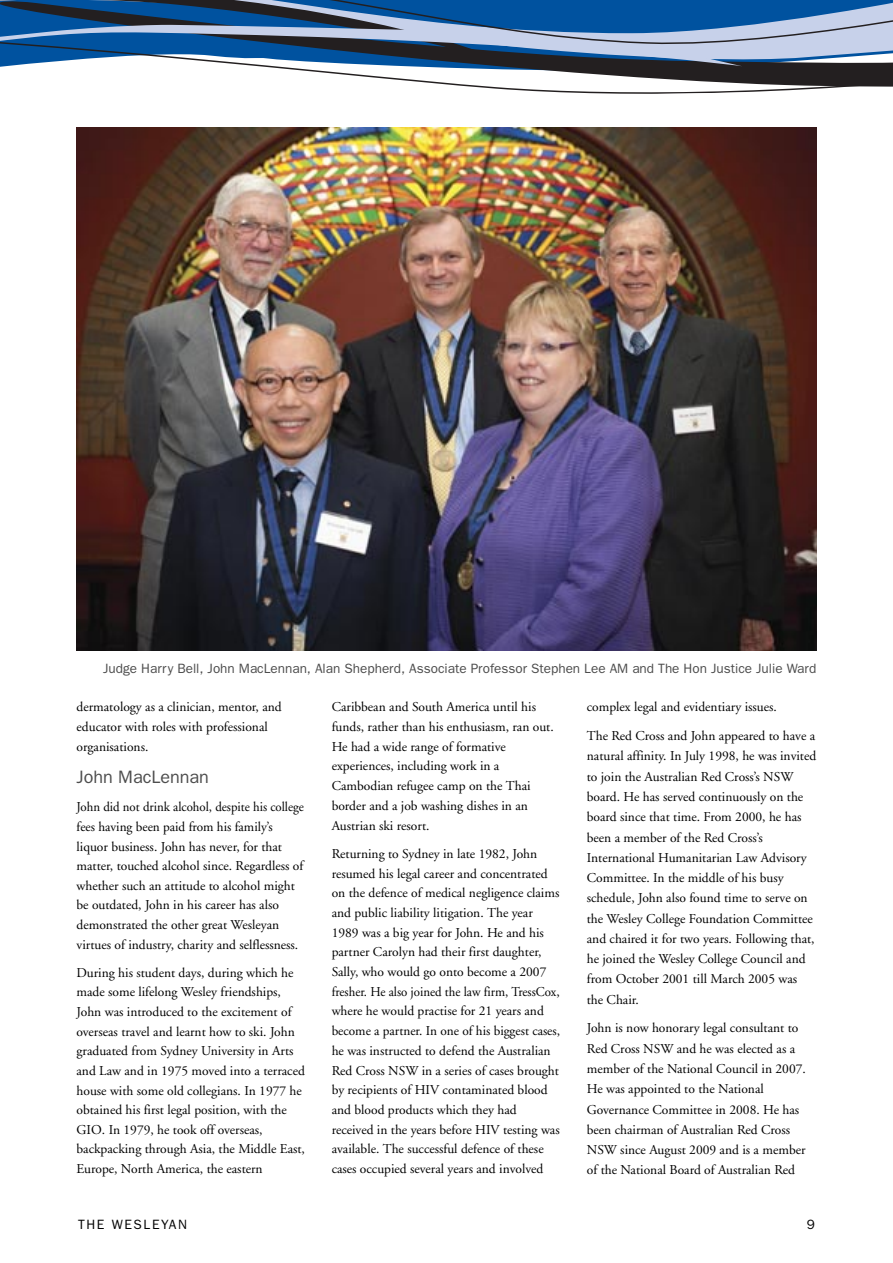
<style>
.page{position:relative;width:893px;height:1263px;background:#fff}
.page>*{position:absolute;margin:0;border:0;box-sizing:border-box;transform-origin:0 0}
.t1{font:18px "Franklin Gothic";color:#4d4d4d}
.t2{font:13.5px/19.6px "Adobe Garamond";color:#000}
.t3{font:13.5px/19.6px "Adobe Garamond";color:#000;scale:.95 1}
.t4{font:13.5px "Franklin Gothic";color:#4d4d4d}
.t5{font:13.5px "Franklin Gothic";letter-spacing:.12em;color:#000}
</style>
<div class="page">
<svg style="left:0;top:0;width:893px;height:94px"></svg>
<img style="left:77px;top:128px;width:739px;height:523px">
<p class="t4" style="left:103px;top:664px;width:715px">Judge Harry Bell, John MacLennan, Alan Shepherd, Associate Professor Stephen Lee AM and The Hon Justice Julie Ward</p>
<p class="t2" style="left:77px;top:698px;width:207px">dermatology as a clinician, mentor, and educator with roles with professional organisations.</p>
<h1 class="t1" style="left:77px;top:771px;width:134px">John MacLennan</h1>
<p class="t3" style="left:77px;top:798px;width:241px">John did not drink alcohol, despite his college fees having been paid from his family’s liquor business. John has never, for that matter, touched alcohol since. Regardless of whether such an attitude to alcohol might be outdated, John in his career has also demonstrated the other great Wesleyan virtues of industry, charity and selflessness.</p>
<p class="t2" style="left:77px;top:964px;width:230px">During his student days, during which he made some lifelong Wesley friendships, John was introduced to the excitement of overseas travel and learnt how to ski. John graduated from Sydney University in Arts and Law and in 1975 moved into a terraced house with some old collegians. In 1977 he obtained his first legal position, with the GIO. In 1979, he took off overseas, backpacking through Asia, the Middle East, Europe, North America, the eastern</p>
<p class="t2" style="left:332px;top:698px;width:224px">Caribbean and South America until his funds, rather than his enthusiasm, ran out.<br>He had a wide range of formative experiences, including work in a Cambodian refugee camp on the Thai border and a job washing dishes in an Austrian ski resort.</p>
<p class="t2" style="left:332px;top:845px;width:230px">Returning to Sydney in late 1982, John resumed his legal career and concentrated on the defence of medical negligence claims and public liability litigation. The year 1989 was a big year for John. He and his partner Carolyn had their first daughter, Sally, who would go onto become a 2007 fresher. He also joined the law firm, TressCox, where he would practise for 21 years and become a partner. In one of his biggest cases, he was instructed to defend the Australian Red Cross NSW in a series of cases brought by recipients of HIV contaminated blood and blood products which they had received in the years before HIV testing was available. The successful defence of these cases occupied several years and involved</p>
<p class="t2" style="left:587px;top:694px;width:230px;line-height:28.8px">complex legal and evidentiary issues.<br>The Red Cross and John appeared to have a</p>
<p class="t2" style="left:587px;top:747px;width:231px;line-height:20.2px">natural affinity. In July 1998, he was invited to join the Australian Red Cross’s NSW board. He has served continuously on the board since that time. From 2000, he has been a member of the Red Cross’s International Humanitarian Law Advisory Committee. In the middle of his busy schedule, John also found time to serve on the Wesley College Foundation Committee and chaired it for two years. Following that, he joined the Wesley College Council and from October 2001 till March 2005 was the Chair.</p>
<p class="t2" style="left:587px;top:1019px;width:221px;line-height:20.2px">John is now honorary legal consultant to Red Cross NSW and he was elected as a member of the National Council in 2007.<br>He was appointed to the National Governance Committee in 2008. He has been chairman of Australian Red Cross NSW since August 2009 and is a member of the National Board of Australian Red</p>
<p class="t5" style="left:78px;top:1220px;width:111px">THE WESLEYAN</p>
<p class="t5" style="left:807px;top:1220px;width:10px">9</p>
</div>
